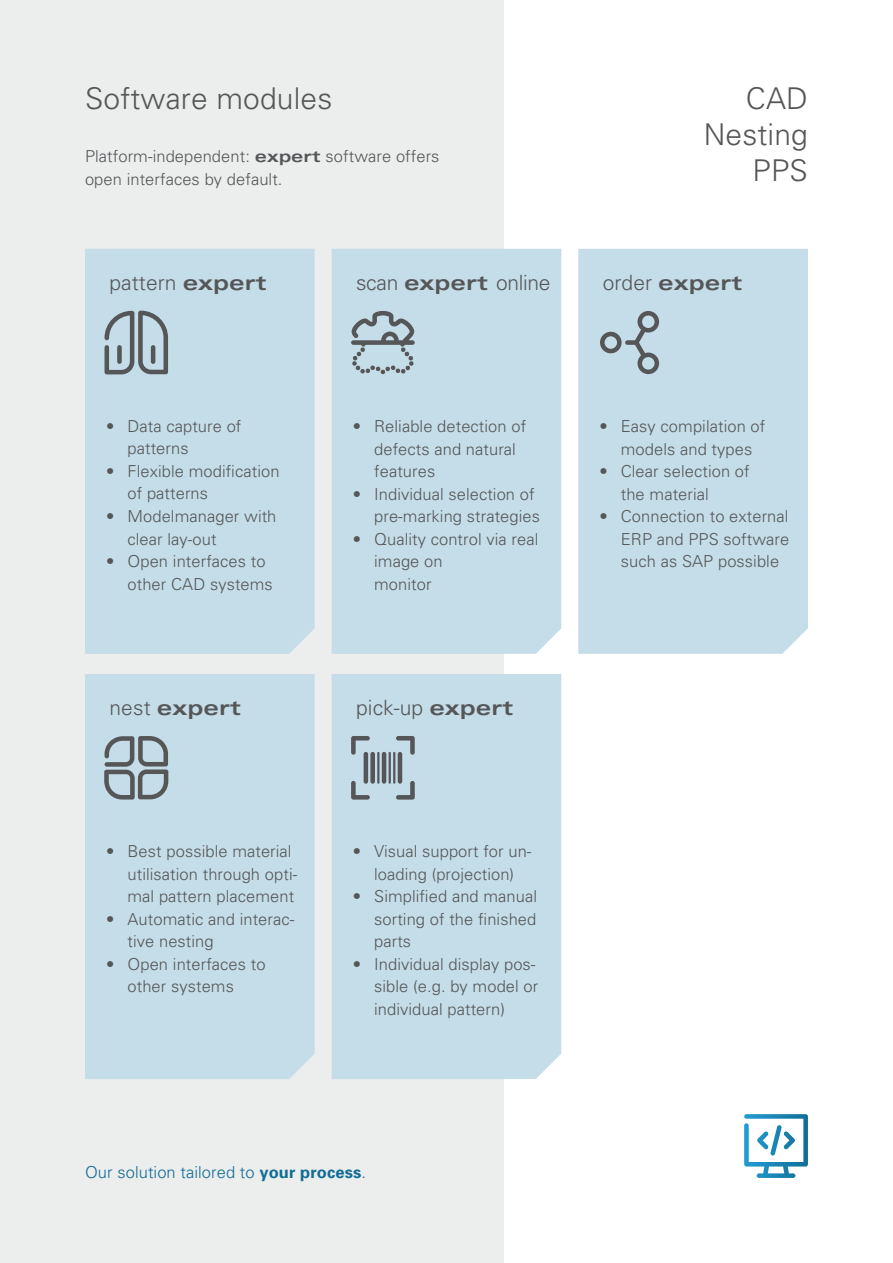
<style>
.page{position:relative;width:893px;height:1263px;background:#fff}
.page>*{position:absolute;margin:0;border:0;box-sizing:border-box;transform-origin:0 0}
.t1{font:300 30px/36px "Univers";letter-spacing:.005em;color:#555658;text-align:right}
.t2{font:300 21px "Univers";letter-spacing:.005em;color:#555658}
.t3{font:700 expanded 21px "Univers";letter-spacing:.005em;color:#555658}
.t4{font:300 21px "Univers";letter-spacing:-.015em;color:#555658}
.t5{font:300 16.5px/22.5px "Univers";letter-spacing:.005em;color:#555658}
.t6{font:300 16.5px "Univers";letter-spacing:.005em;color:#116d95}
.s1{font-weight:700;font-stretch:expanded}
.s2{font-weight:300;font-stretch:normal}
.s3{font-weight:700}
</style>
<div class="page">
<div style="left:0;top:0;width:504px;height:1263px;background:#eceded"></div>
<div style="left:85px;top:249px;width:230px;height:405px;background:#c5dde8"></div>
<div style="left:332px;top:249px;width:229px;height:405px;background:#c5dde8"></div>
<div style="left:578px;top:249px;width:230px;height:405px;background:#c5dde8"></div>
<svg style="left:351px;top:311px;width:64px;height:63px;background:#a4b6be"></svg>
<svg style="left:600px;top:311px;width:59px;height:63px;background:#aabcc5"></svg>
<svg style="left:105px;top:311px;width:63px;height:63px;background:#9dadb5"></svg>
<hr style="left:151px;top:345px;width:4px;height:19px;background:#555658;border-radius:2px">
<div style="left:117px;top:345px;width:5px;height:19px;background:#555658;border-radius:2px"></div>
<div style="left:85px;top:674px;width:230px;height:405px;background:#c5dde8"></div>
<div style="left:332px;top:674px;width:229px;height:405px;background:#c5dde8"></div>
<svg style="left:351px;top:736px;width:64px;height:64px;background:#a0b0b8"></svg>
<svg style="left:104px;top:736px;width:64px;height:63px;background:#97a5ad"></svg>
<svg style="left:744px;top:1114px;width:64px;height:64px"></svg>
<h1 class="t1" style="left:85px;top:80px;width:249px">Software modules</h1>
<p class="t5" style="left:85px;top:145px;width:356px">Platform-independent: <span class="s1">expert</span> software offers open interfaces by default.</p>
<h1 class="t1" style="left:704px;top:80px;width:106px">CAD<br>Nesting<br>PPS</h1>
<p class="t2" style="left:109px;top:270px;width:159px">pattern <span class="s1">expert</span></p>
<p class="t4" style="left:356px;top:270px;width:196px">scan <span class="s1">expert</span> online</p>
<p class="t3" style="left:603px;top:271px;width:141px"><span class="s2">order</span> expert</p>
<p class="t5" style="left:128px;top:415px;width:115px;text-indent:-21px">• Data capture of patterns</p>
<p class="t5" style="left:128px;top:460px;width:153px;text-indent:-21px">• Flexible modification of patterns</p>
<p class="t5" style="left:128px;top:505px;width:150px;text-indent:-21px">• Modelmanager with clear lay-out</p>
<p class="t5" style="left:128px;top:550px;width:147px;text-indent:-21px">• Open interfaces to other CAD systems</p>
<p class="t5" style="left:374px;top:415px;width:154px;text-indent:-21px">• Reliable detection of defects and natural features</p>
<p class="t5" style="left:374px;top:482px;width:167px;text-indent:-21px">• Individual selection of pre-marking strategies</p>
<p class="t5" style="left:374px;top:527px;width:166px;text-indent:-21px">• Quality control via real image on<br>monitor</p>
<p class="t3" style="left:109px;top:696px;width:133px"><span class="s2">nest</span> expert</p>
<p class="t2" style="left:356px;top:695px;width:159px">pick-up <span class="s1">expert</span></p>
<p class="t5" style="left:128px;top:840px;width:171px;text-indent:-21px">• Best possible material utilisation through opti&shy;mal pattern placement</p>
<p class="t5" style="left:128px;top:908px;width:168px;text-indent:-21px">• Automatic and interac&shy;tive nesting</p>
<p class="t5" style="left:128px;top:953px;width:140px;text-indent:-21px">• Open interfaces to other systems</p>
<p class="t5" style="left:353px;top:840px;width:180px;text-align:center">• Visual support for un&shy;loading (projection)</p>
<p class="t5" style="left:374px;top:885px;width:164px;text-align:justify;text-indent:-21px">• Simplified and manual sorting of the finished parts</p>
<p class="t5" style="left:374px;top:953px;width:166px;text-indent:-21px">• Individual display pos&shy;sible (e.g. by model or individual pattern)</p>
<p class="t6" style="left:85px;top:1162px;width:282px">Our solution tailored to <span class="s3">your process</span>.</p>
<p class="t5" style="left:600px;top:415px;width:167px;text-align:center">• Easy compilation of models and types</p>
<p class="t5" style="left:621px;top:460px;width:130px;text-indent:-21px">• Clear selection of the material</p>
<p class="t5" style="left:621px;top:505px;width:170px;text-align:justify;text-indent:-21px">• Connection to external ERP and PPS software such as SAP possible</p>
</div>
